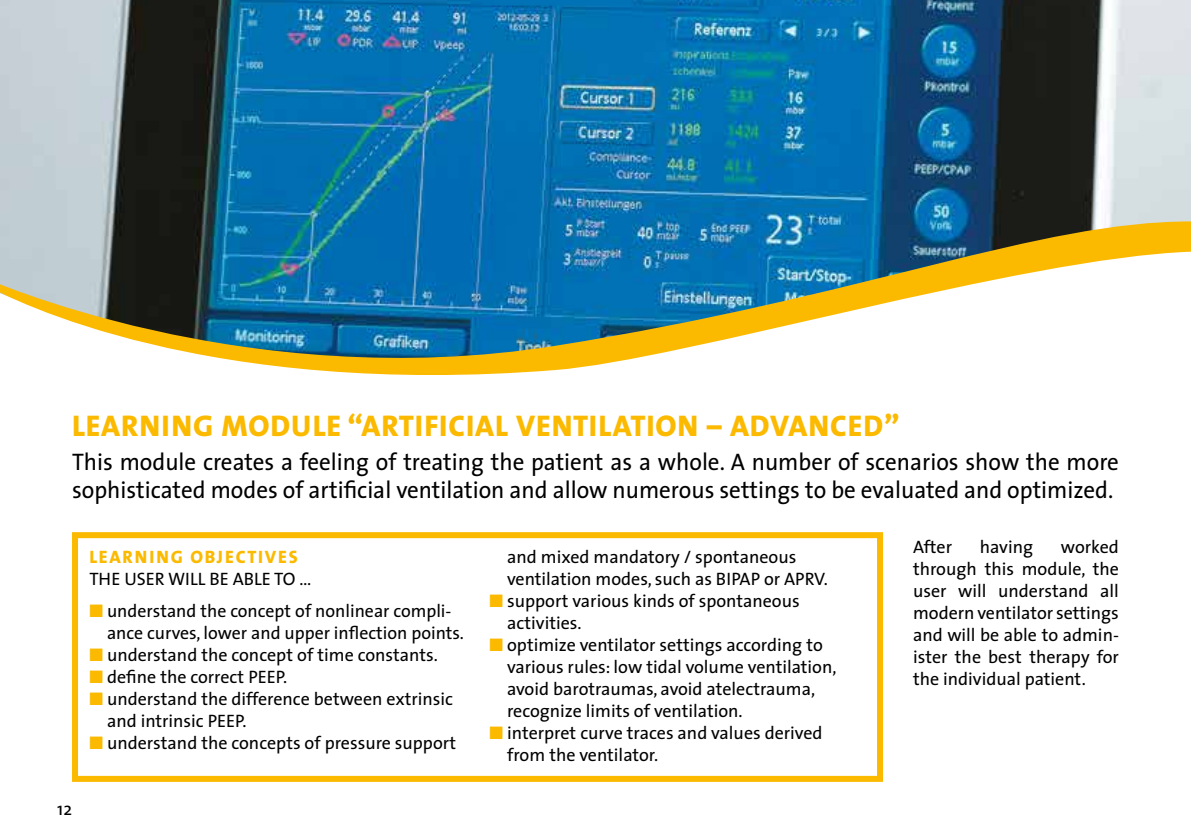
<style>
.page{position:relative;width:1191px;height:840px;background:#fff}
.page>*{position:absolute;margin:0;border:0;box-sizing:border-box;transform-origin:0 0}
.t1{font:800 30px "The Sans";letter-spacing:.03em;color:#fbba00}
.t2{font:24px/28px "The Sans";color:#000;scale:.96 1}
.t3{font:18px/22px "The Sans";color:#000}
.t4{font:800 18px "The Sans";letter-spacing:.1em;color:#fbba00}
.s1{color:#fbba00}
</style>
<div class="page">
<img style="left:0;top:0;width:1191px;height:210px">
<svg style="left:0;top:210px;width:1191px;height:165px"></svg>
<div style="left:72px;top:532px;width:811px;height:249px;border:6px solid #fbba00"></div>
<h1 class="t1" style="left:72px;top:400px;width:829px">LEARNING MODULE “ARTIFICIAL VENTILATION – ADVANCED”</h1>
<h2 class="t2" style="left:72px;top:446px;width:1092px">This module creates a feeling of treating the patient as a whole. A number of scenarios show the more sophisticated modes of artificial ventilation and allow numerous settings to be evaluated and optimized.</h2>
<p class="t3" style="left:913px;top:534px;width:40px">After</p>
<p class="t3" style="left:979px;top:534px;width:55px">having</p>
<p class="t3" style="left:913px;top:534px;width:207px;text-align:justify;text-indent:148px">worked through this module, the user will understand all modern ventilator settings and will be able to admin&shy;ister the best therapy for the individual patient.</p>
<p class="t3" style="left:507px;top:544px;width:322px">and mixed mandatory / spontaneous ventilation modes, such as BIPAP or APRV.</p>
<p class="t3" style="left:507px;top:588px;width:294px;text-indent:-18px"><span class="s1">■</span> support various kinds of spontaneous activities.</p>
<p class="t3" style="left:507px;top:632px;width:331px;text-indent:-18px"><span class="s1">■</span> optimize ventilator settings according to various rules: low tidal volume ventilation, avoid barotraumas, avoid atelectrauma, recognize limits of ventilation.</p>
<p class="t3" style="left:507px;top:720px;width:317px;text-indent:-18px"><span class="s1">■</span> interpret curve traces and values derived from the ventilator.</p>
<p class="t4" style="left:89px;top:541px;width:210px">LEARNING OBJECTIVES</p>
<p class="t3" style="left:89px;top:566px;width:223px">THE USER WILL BE ABLE TO …</p>
<p class="t3" style="left:107px;top:598px;width:358px;text-indent:-18px"><span class="s1">■</span> understand the concept of nonlinear compli&shy;ance curves, lower and upper inflection points.</p>
<p class="t3" style="left:89px;top:642px;width:350px"><span class="s1">■</span> understand the concept of time constants.</p>
<p class="t3" style="left:89px;top:664px;width:199px"><span class="s1">■</span> define the correct PEEP.</p>
<p class="t3" style="left:107px;top:686px;width:347px;text-indent:-18px"><span class="s1">■</span> understand the difference between extrinsic and intrinsic PEEP.</p>
<p class="t3" style="left:89px;top:730px;width:368px"><span class="s1">■</span> understand the concepts of pressure support</p>
<p class="t3" style="left:57px;top:796px;width:16px">12</p>
</div>
